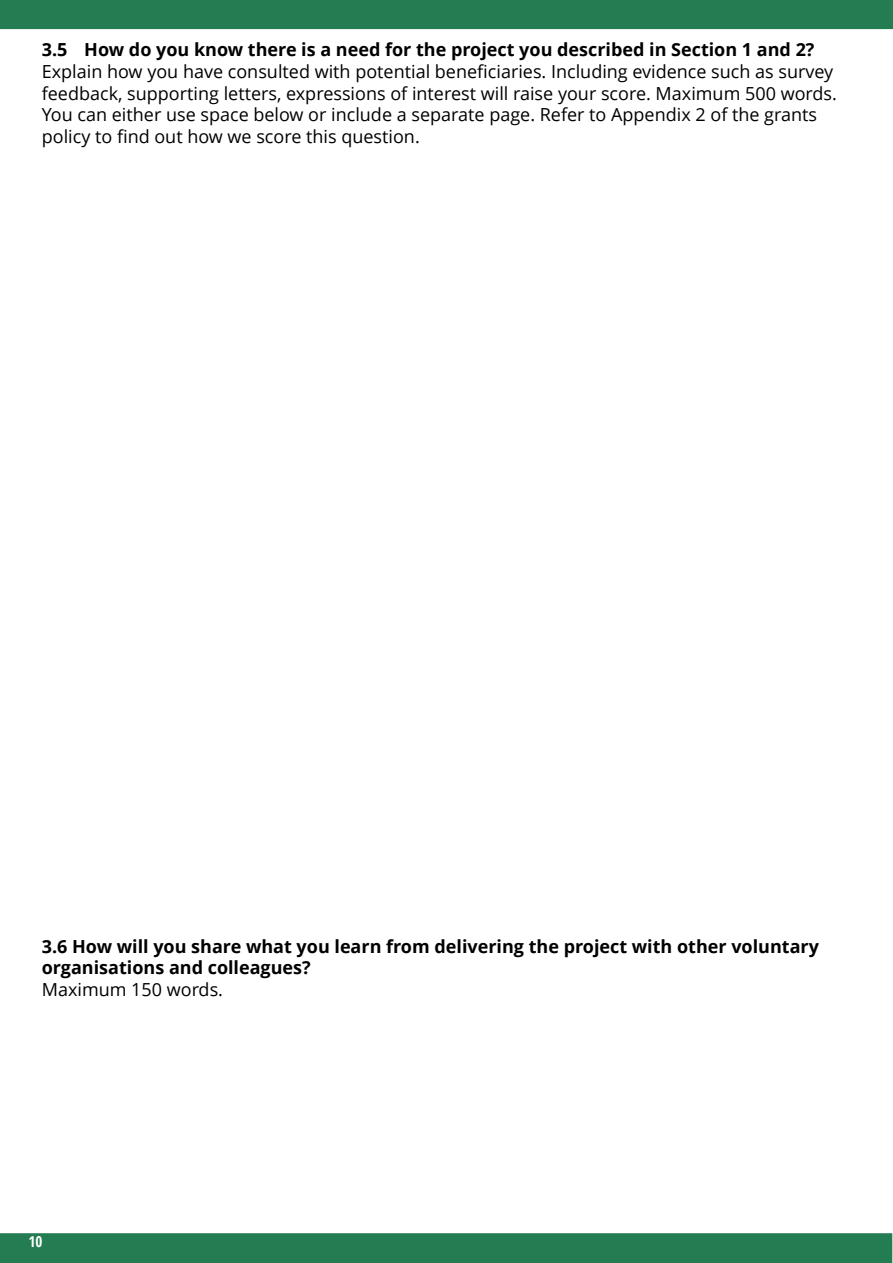
<style>
.page{position:relative;width:893px;height:1263px;background:#fff}
.page>*{position:absolute;margin:0;border:0;box-sizing:border-box;transform-origin:0 0}
.t1{font:18px/21.6px "Open Sans";color:#000}
.t2{font:700 18px "Open Sans";color:#000}
.t3{font:700 condensed 15px "Open Sans";color:#fff}
</style>
<div class="page">
<div style="left:0;top:1233px;width:892px;height:30px;background:#237c52"></div>
<div style="left:0;top:0;width:893px;height:29px;background:#237c52"></div>
<p class="t2" style="left:42px;top:37px;width:774px">3.5 How do you know there is a need for the project you described in Section 1 and 2?</p>
<p class="t1" style="left:42px;top:60px;width:797px">Explain how you have consulted with potential beneficiaries. Including evidence such as survey feedback, supporting letters, expressions of interest will raise your score. Maximum 500 words.<br>You can either use space below or include a separate page. Refer to Appendix 2 of the grants policy to find out how we score this question.</p>
<p class="t2" style="left:42px;top:933px;width:779px">3.6 How will you share what you learn from delivering the project with other voluntary</p>
<p class="t2" style="left:42px;top:955px;width:271px">organisations and colleagues?</p>
<p class="t1" style="left:42px;top:978px;width:183px">Maximum 150 words.</p>
<p class="t3" style="left:29px;top:1231px;width:15px">10</p>
</div>
